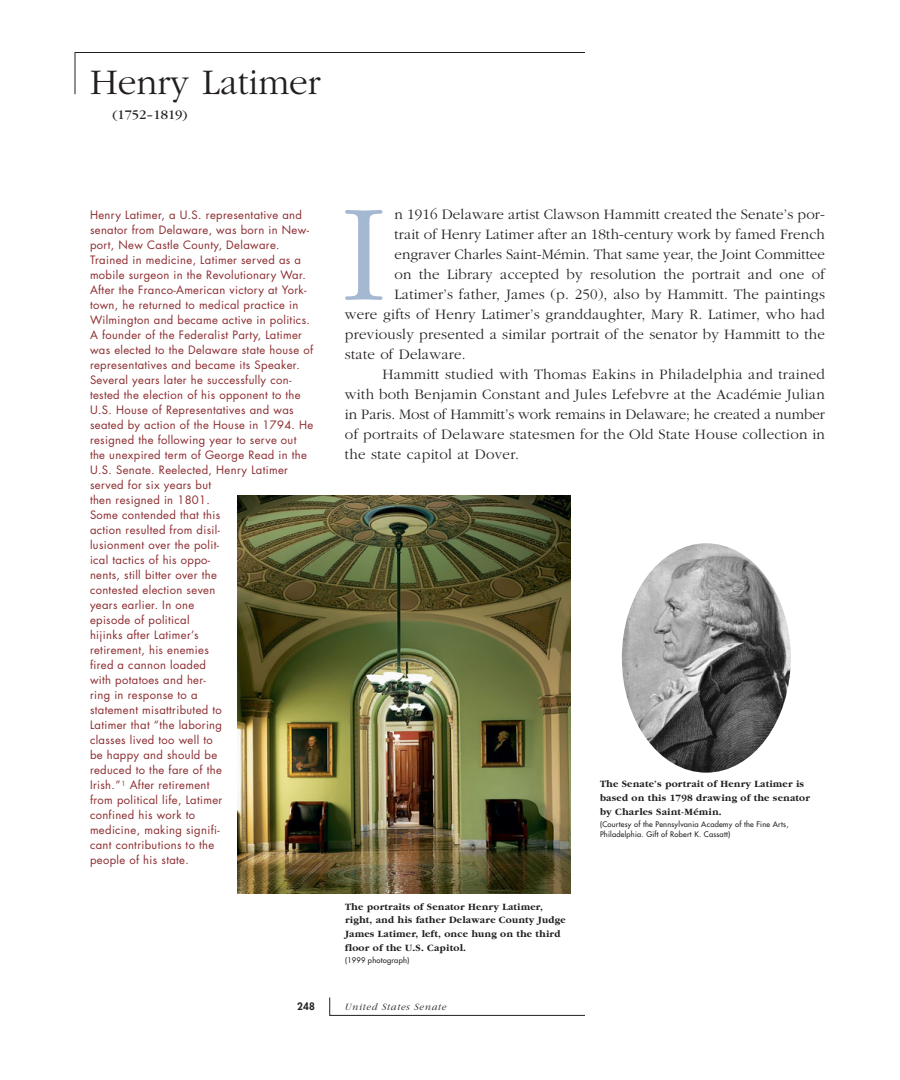
<style>
.page{position:relative;width:900px;height:1080px;background:#fff}
.page>*{position:absolute;margin:0;border:0;box-sizing:border-box;transform-origin:0 0}
.t1{font:300 143.5px "Garamond";color:#a5b8d1}
.t2{font:300 37.5px "Garamond";color:#231f20}
.t3{font:300 15px "Garamond";letter-spacing:.015em;color:#231f20}
.t4{font:300 15px "Garamond";letter-spacing:-.005em;color:#231f20}
.t5{font:13.75px "Garamond";color:#231f20}
.t6{font:11.25px/15px "Futura";letter-spacing:.03em;color:#8b2a2e}
.t7{font:700 10px/13.8px "Garamond";letter-spacing:.03em;color:#231f20}
.t8{font:italic 300 10px "Garamond";letter-spacing:.08em;color:#231f20}
.t9{font:800 10px "Futura";color:#231f20}
.t10{font:7.5px "Futura";letter-spacing:.03em;color:#231f20}
</style>
<div class="page">
<svg style="left:75px;top:52px;width:510px;height:43px"></svg>
<img style="left:622px;top:543px;width:169px;height:230px;border-radius:50%">
<img style="left:238px;top:495px;width:332px;height:399px">
<svg style="left:329px;top:997px;width:256px;height:19px"></svg>
<h1 class="t2" style="left:90px;top:67px;width:232px">Henry Latimer</h1>
<p class="t5" style="left:112px;top:110px;width:76px">(1752–1819)</p>
<p class="t6" style="left:90px;top:209px;width:214px">Henry Latimer, a U.S. representative and</p>
<p class="t1" style="left:341px;top:198px;width:47px">I</p>
<p class="t3" style="left:395px;top:209px;width:432px">n 1916 Delaware artist Clawson Hammitt created the Senate’s por-</p>
<p class="t6" style="left:90px;top:224px;width:221px">senator from Delaware, was born in New-</p>
<p class="t3" style="left:395px;top:229px;width:432px">trait of Henry Latimer after an 18th-century work by famed French</p>
<p class="t6" style="left:90px;top:239px;width:213px">port, New Castle County, Delaware.<br>Trained in medicine, Latimer served as a</p>
<p class="t3" style="left:395px;top:249px;width:432px">engraver Charles Saint-Mémin. That same year, the Joint Committee</p>
<p class="t6" style="left:90px;top:269px;width:218px">mobile surgeon in the Revolutionary War.</p>
<p class="t3" style="left:395px;top:269px;width:432px">on the Library accepted by resolution the portrait and one of</p>
<p class="t6" style="left:90px;top:284px;width:218px">After the Franco-American victory at York-</p>
<p class="t3" style="left:395px;top:289px;width:432px">Latimer’s father, James (p. 250), also by Hammitt. The paintings</p>
<p class="t6" style="left:90px;top:299px;width:221px">town, he returned to medical practice in<br>Wilmington and became active in politics.</p>
<p class="t3" style="left:345px;top:309px;width:481px">were gifts of Henry Latimer’s granddaughter, Mary R. Latimer, who had</p>
<p class="t6" style="left:90px;top:329px;width:214px">A founder of the Federalist Party, Latimer</p>
<p class="t3" style="left:345px;top:329px;width:481px">previously presented a similar portrait of the senator by Hammitt to the</p>
<p class="t6" style="left:90px;top:344px;width:225px">was elected to the Delaware state house of</p>
<p class="t3" style="left:345px;top:349px;width:122px">state of Delaware.</p>
<p class="t6" style="left:90px;top:359px;width:211px">representatives and became its Speaker.</p>
<p class="t3" style="left:382px;top:369px;width:444px">Hammitt studied with Thomas Eakins in Philadelphia and trained</p>
<p class="t6" style="left:90px;top:374px;width:203px">Several years later he successfully con-</p>
<p class="t6" style="left:90px;top:389px;width:212px">tested the election of his opponent to the</p>
<p class="t3" style="left:345px;top:389px;width:481px">with both Benjamin Constant and Jules Lefebvre at the Académie Julian</p>
<p class="t6" style="left:90px;top:404px;width:205px">U.S. House of Representatives and was</p>
<p class="t4" style="left:345px;top:409px;width:481px">in Paris. Most of Hammitt’s work remains in Delaware; he created a number</p>
<p class="t6" style="left:90px;top:419px;width:225px">seated by action of the House in 1794. He</p>
<p class="t3" style="left:345px;top:429px;width:481px">of portraits of Delaware statesmen for the Old State House collection in</p>
<p class="t6" style="left:90px;top:434px;width:208px">resigned the following year to serve out</p>
<p class="t6" style="left:90px;top:449px;width:219px">the unexpired term of George Read in the</p>
<p class="t3" style="left:345px;top:449px;width:176px">the state capitol at Dover.</p>
<p class="t6" style="left:90px;top:464px;width:200px">U.S. Senate. Reelected, Henry Latimer</p>
<p class="t6" style="left:90px;top:479px;width:123px">served for six years but then resigned in 1801.</p>
<p class="t6" style="left:90px;top:509px;width:132px">Some contended that this</p>
<p class="t6" style="left:90px;top:524px;width:132px">action resulted from disil-</p>
<p class="t6" style="left:90px;top:539px;width:131px">lusionment over the polit-</p>
<p class="t6" style="left:90px;top:554px;width:122px">ical tactics of his oppo-</p>
<p class="t6" style="left:90px;top:569px;width:128px">nents, still bitter over the</p>
<p class="t6" style="left:90px;top:584px;width:127px">contested election seven</p>
<p class="t6" style="left:90px;top:599px;width:106px">years earlier. In one</p>
<p class="t6" style="left:90px;top:614px;width:101px">episode of political</p>
<p class="t6" style="left:90px;top:629px;width:110px">hijinks after Latimer’s</p>
<p class="t6" style="left:90px;top:644px;width:120px">retirement, his enemies</p>
<p class="t6" style="left:90px;top:659px;width:118px">fired a cannon loaded</p>
<p class="t6" style="left:90px;top:674px;width:117px">with potatoes and her-</p>
<p class="t6" style="left:90px;top:689px;width:109px">ring in response to a</p>
<p class="t6" style="left:90px;top:704px;width:133px">statement misattributed to</p>
<p class="t6" style="left:90px;top:719px;width:134px">Latimer that “the laboring</p>
<p class="t6" style="left:90px;top:734px;width:124px">classes lived too well to</p>
<p class="t6" style="left:90px;top:749px;width:129px">be happy and should be</p>
<p class="t6" style="left:90px;top:764px;width:134px">reduced to the fare of the</p>
<p class="t6" style="left:90px;top:779px;width:121px">Irish.”<sup>1</sup> After retirement</p>
<p class="t7" style="left:600px;top:778px;width:206px">The Senate’s portrait of Henry Latimer is</p>
<p class="t6" style="left:90px;top:794px;width:134px">from political life, Latimer</p>
<p class="t7" style="left:600px;top:792px;width:212px">based on this 1798 drawing of the senator</p>
<p class="t6" style="left:90px;top:809px;width:107px">confined his work to</p>
<p class="t7" style="left:600px;top:806px;width:123px">by Charles Saint-Mémin.</p>
<p class="t10" style="left:600px;top:821px;width:190px">(Courtesy of the Pennsylvania Academy of the Fine Arts,</p>
<p class="t6" style="left:90px;top:824px;width:131px">medicine, making signifi-</p>
<p class="t10" style="left:600px;top:831px;width:132px">Philadelphia. Gift of Robert K. Cassatt)</p>
<p class="t6" style="left:90px;top:839px;width:126px">cant contributions to the</p>
<p class="t6" style="left:90px;top:854px;width:100px">people of his state.</p>
<p class="t7" style="left:345px;top:900px;width:222px">The portraits of Senator Henry Latimer, right, and his father Delaware County Judge James Latimer, left, once hung on the third floor of the U.S. Capitol.</p>
<p class="t10" style="left:345px;top:957px;width:66px">(1999 photograph)</p>
<p class="t9" style="left:297px;top:1002px;width:19px">248</p>
<p class="t8" style="left:345px;top:1003px;width:103px">United States Senate</p>
</div>
